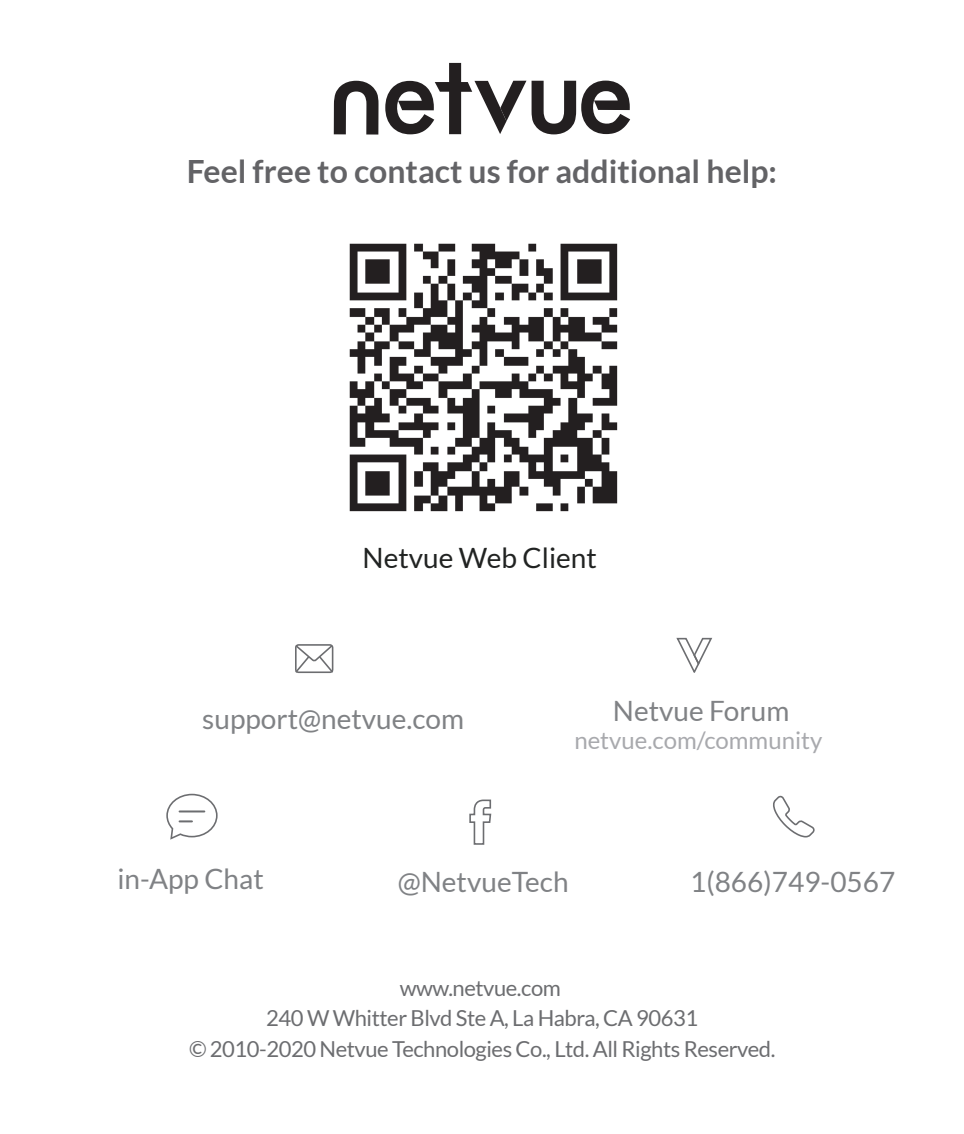
<style>
.page{position:relative;width:964px;height:1134px;background:#fff}
.page>*{position:absolute;margin:0;border:0;box-sizing:border-box;transform-origin:0 0}
.t1{font:700 32px "Lato";color:#636366}
.t2{font:28px "Lato";color:#808285}
.t3{font:28px "Lato";color:#212322}
.t4{font:24px "Lato";color:#a8a9ad}
.t5{font:22px/30.4px "Lato";letter-spacing:-.02em;color:#6c6d70;text-align:center}
</style>
<div class="page">
<svg style="left:334px;top:81px;width:44px;height:54px"></svg>
<svg style="left:385px;top:63px;width:245px;height:71px"></svg>
<svg style="left:295px;top:646px;width:39px;height:28px"></svg>
<div style="left:295px;top:644px;width:38px;height:29px;border:2px solid #6c6d70;border-radius:3px"></div>
<svg style="left:773px;top:795px;width:42px;height:43px"></svg>
<svg style="left:676px;top:637px;width:36px;height:36px"></svg>
<svg style="left:166px;top:793px;width:52px;height:47px"></svg>
<img style="left:349px;top:243px;width:269px;height:269px">
<svg style="left:469px;top:799px;width:23px;height:46px"></svg>
<h1 class="t1" style="left:187px;top:153px;width:592px">Feel free to contact us for additional help:</h1>
<p class="t3" style="left:362px;top:542px;width:236px">Netvue Web Client</p>
<p class="t2" style="left:202px;top:703px;width:263px">support@netvue.com</p>
<p class="t2" style="left:613px;top:695px;width:178px">Netvue Forum</p>
<p class="t4" style="left:574px;top:727px;width:250px">netvue.com/community</p>
<p class="t2" style="left:117px;top:863px;width:148px">in-App Chat</p>
<p class="t2" style="left:690px;top:866px;width:207px">1(866)749-0567</p>
<p class="t2" style="left:398px;top:866px;width:172px">@NetvueTech</p>
<p class="t5" style="left:189px;top:973px;width:588px">www.netvue.com<br>240 W Whitter Blvd Ste A, La Habra, CA 90631<br>© 2010-2020 Netvue Technologies Co., Ltd. All Rights Reserved.</p>
</div>
